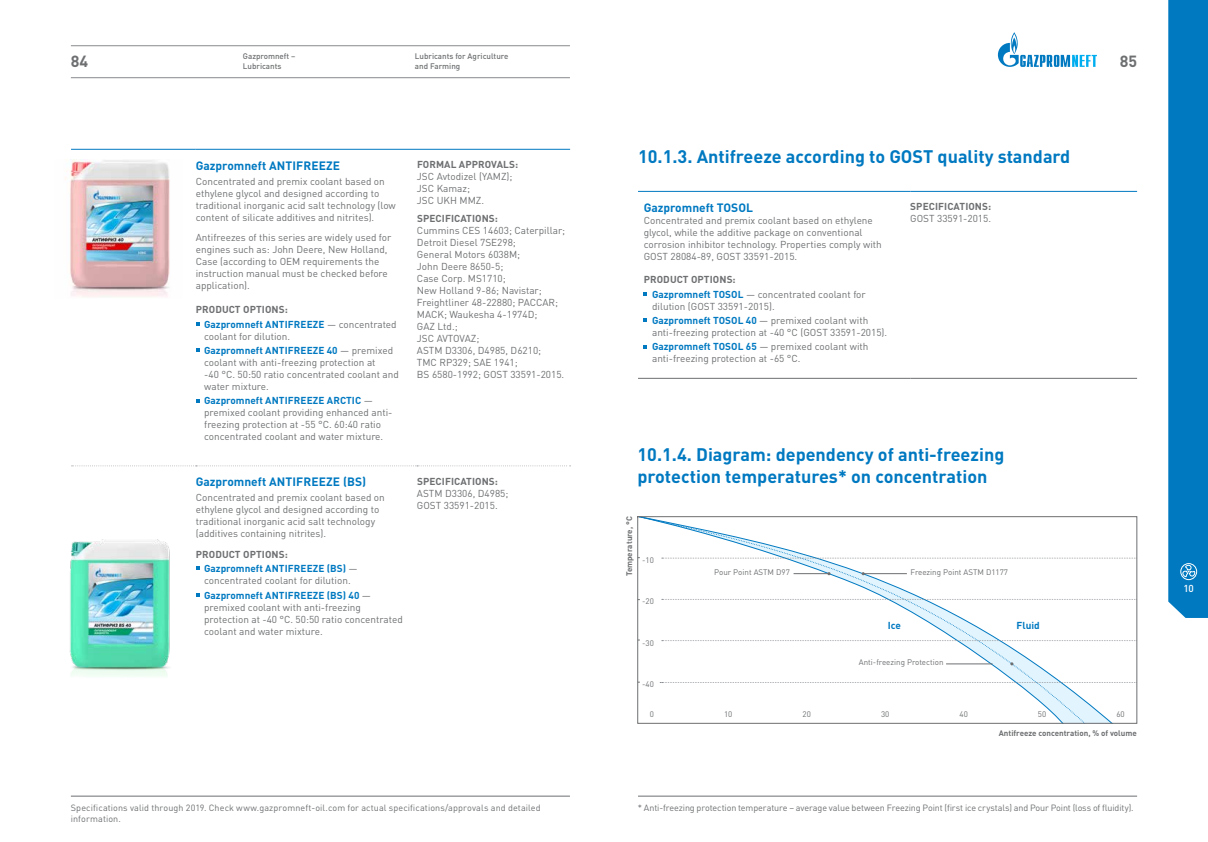
<style>
.page{position:relative;width:1208px;height:842px;background:#fff}
.page>*{position:absolute;margin:0;border:0;box-sizing:border-box;transform-origin:0 0}
.t1{font:700 18px/21.6px "DIN Pro";color:#0079c1}
.t2{font:700 16px "DIN Pro";color:#6d6f71}
.t3{font:700 12px "DIN Pro";color:#0079c1}
.t4{font:10px/12px "DIN Pro";color:#6d6f71}
.t5{font:700 10px/14.4px "DIN Pro";letter-spacing:.01em;color:#0079c1}
.t6{font:700 10px "DIN Pro";letter-spacing:.01em;color:#6d6f71}
.t7{font:500 10px "DIN Pro";color:#fff}
.t8{font:9px/11px "DIN Pro";letter-spacing:.005em;color:#6d6f71}
.t9{font:9px "DIN Pro";letter-spacing:-.015em;color:#6d6f71}
.t10{font:8px "DIN Pro";color:#6d6f71}
.t11{font:500 8px/9.6px "DIN Pro";color:#6d6f71}
.t12{font:700 8px "DIN Pro";color:#6d6f71}
.s1{color:#6d6f71}
.s2{font-weight:400;color:#6d6f71}
.s3{font-weight:700;color:#0079c1}
.s4{font-weight:700}
</style>
<div class="page">
<hr style="left:71px;top:796px;width:499px;height:1px;background:#6d6f71">
<hr style="left:638px;top:796px;width:499px;height:1px;background:#6d6f71">
<hr style="left:196px;top:149px;width:221px;height:1px;background:#0079c1">
<hr style="left:417px;top:149px;width:153px;height:1px;background:#0079c1">
<hr style="left:71px;top:149px;width:125px;height:1px;background:#0079c1">
<svg style="left:72px;top:465px;width:498px;height:1px"></svg>
<svg style="left:196px;top:322px;width:3px;height:4px"></svg>
<svg style="left:196px;top:348px;width:3px;height:4px"></svg>
<img style="left:65px;top:159px;width:105px;height:138px">
<img style="left:69px;top:539px;width:101px;height:137px">
<hr style="left:638px;top:191px;width:272px;height:1px;background:#0079c1">
<hr style="left:910px;top:191px;width:227px;height:1px;background:#0079c1">
<hr style="left:638px;top:378px;width:272px;height:1px;background:#6d6f71">
<hr style="left:910px;top:378px;width:227px;height:1px;background:#6d6f71">
<svg style="left:643px;top:292px;width:4px;height:4px"></svg>
<svg style="left:643px;top:318px;width:4px;height:4px"></svg>
<svg style="left:643px;top:345px;width:4px;height:3px"></svg>
<svg style="left:637px;top:516px;width:500px;height:207px"></svg>
<svg style="left:998px;top:32px;width:99px;height:35px"></svg>
<div style="left:1168px;top:0;width:40px;height:618px;background:#0079c1"></div>
<hr style="left:71px;top:45px;width:499px;height:1px;background:#888a8d">
<hr style="left:71px;top:77px;width:499px;height:1px;background:#888a8d">
<p class="t11" style="left:243px;top:51px;width:54px">Gazpromneft –</p>
<p class="t11" style="left:415px;top:51px;width:95px">Lubricants for Agriculture and Farming</p>
<h2 class="t2" style="left:71px;top:50px;width:19px">84</h2>
<p class="t11" style="left:243px;top:61px;width:40px">Lubricants</p>
<h2 class="t2" style="left:1119px;top:50px;width:19px">85</h2>
<p class="t3" style="left:196px;top:157px;width:146px">Gazpromneft ANTIFREEZE</p>
<p class="t4" style="left:196px;top:175px;width:202px">Concentrated and premix coolant based on ethylene glycol and designed according to traditional inorganic acid salt technology (low content of silicate additives and nitrites).</p>
<p class="t4" style="left:196px;top:231px;width:197px">Antifreezes of this series are widely used for engines such as: John Deere, New Holland, Case (according to OEM requirements the instruction manual must be checked before application).</p>
<p class="t5" style="left:204px;top:302px;width:194px;text-indent:-8px"><span class="s1">PRODUCT OPTIONS:<br></span>Gazpromneft ANTIFREEZE <span class="s2">— concentrated</span></p>
<p class="t4" style="left:204px;top:328px;width:190px;line-height:14.4px">coolant for dilution.<br><span class="s3">Gazpromneft ANTIFREEZE 40</span> — premixed</p>
<p class="t4" style="left:204px;top:356px;width:196px">coolant with anti-freezing protection at<br>-40 °С. 50:50 ratio concentrated coolant and water mixture.</p>
<p class="t4" style="left:204px;top:394px;width:190px"><span class="s3">Gazpromneft ANTIFREEZE ARCTIC</span> — premixed coolant providing enhanced anti&shy;freezing protection at -55 °C. 60:40 ratio concentrated coolant and water mixture.</p>
<p class="t3" style="left:196px;top:474px;width:172px">Gazpromneft ANTIFREEZE (BS)</p>
<p class="t4" style="left:196px;top:491px;width:190px">Concentrated and premix coolant based on ethylene glycol and designed according to traditional inorganic acid salt technology (additives containing nitrites).</p>
<p class="t5" style="left:204px;top:546px;width:155px;text-indent:-8px"><span class="s1">PRODUCT OPTIONS:<br></span>Gazpromneft ANTIFREEZE (BS) <span class="s2">—</span></p>
<p class="t4" style="left:204px;top:573px;width:168px;line-height:14.4px">concentrated coolant for dilution.<br><span class="s3">Gazpromneft ANTIFREEZE (BS) 40</span> —</p>
<p class="t4" style="left:204px;top:600px;width:200px">premixed coolant with anti-freezing protection at -40 °C. 50:50 ratio concentrated coolant and water mixture.</p>
<p class="t6" style="left:417px;top:158px;width:103px">FORMAL APPROVALS:</p>
<p class="t4" style="left:417px;top:170px;width:97px">JSC Avtodizel (YAMZ);<br>JSC Kamaz;<br>JSC UKH MMZ.</p>
<p class="t6" style="left:417px;top:212px;width:82px">SPECIFICATIONS:</p>
<p class="t4" style="left:417px;top:224px;width:150px">Cummins CES 14603; Caterpillar;<br>Detroit Diesel 7SE298;<br>General Motors 6038M;<br>John Deere 8650-5;<br>Case Corp. MS1710;<br>New Holland 9-86; Navistar;<br>Freightliner 48-22880; PACCAR;<br>MACK; Waukesha 4-1974D;<br>GAZ Ltd.;<br>JSC AVTOVAZ;<br>ASTM D3306, D4985, D6210;<br>TMC RP329; SAE 1941;<br>BS 6580-1992; GOST 33591-2015.</p>
<p class="t6" style="left:417px;top:474px;width:82px">SPECIFICATIONS:</p>
<p class="t4" style="left:417px;top:487px;width:93px">ASTM D3306, D4985;<br>GOST 33591-2015.</p>
<h1 class="t1" style="left:638px;top:144px;width:434px">10.1.3. Antifreeze according to GOST quality standard</h1>
<p class="t3" style="left:643px;top:199px;width:111px">Gazpromneft TOSOL</p>
<p class="t4" style="left:643px;top:214px;width:240px">Concentrated and premix coolant based on ethylene glycol, while the additive package on conventional corrosion inhibitor technology. Properties comply with GOST 28084-89, GOST 33591-2015.</p>
<p class="t4" style="left:652px;top:272px;width:215px;line-height:14.4px;text-indent:-8px"><span class="s4">PRODUCT OPTIONS:<br></span><span class="s3">Gazpromneft TOSOL</span> — concentrated coolant for</p>
<p class="t4" style="left:652px;top:298px;width:218px;line-height:14.4px">dilution (GOST 33591-2015).<br><span class="s3">Gazpromneft TOSOL 40</span> — premixed coolant with</p>
<p class="t4" style="left:652px;top:325px;width:237px;line-height:14.4px">anti-freezing protection at -40 °C (GOST 33591-2015).<br><span class="s3">Gazpromneft TOSOL 65</span> — premixed coolant with</p>
<p class="t4" style="left:652px;top:352px;width:150px">anti-freezing protection at -65 °C.</p>
<p class="t6" style="left:910px;top:200px;width:82px">SPECIFICATIONS:</p>
<p class="t4" style="left:910px;top:212px;width:82px">GOST 33591-2015.</p>
<h1 class="t1" style="left:637px;top:443px;width:368px">10.1.4. Diagram: dependency of anti-freezing protection temperatures* on concentration</h1>
<p class="t12" style="left:624px;top:576px;width:62px;rotate:-90deg">Temperature, °C</p>
<p class="t10" style="left:642px;top:554px;width:13px">-10</p>
<p class="t10" style="left:642px;top:596px;width:13px">-20</p>
<p class="t10" style="left:642px;top:637px;width:13px">-30</p>
<p class="t10" style="left:642px;top:679px;width:13px">-40</p>
<p class="t10" style="left:714px;top:567px;width:77px">Pour Point ASTM D97</p>
<p class="t10" style="left:910px;top:567px;width:99px">Freezing Point ASTM D1177</p>
<p class="t5" style="left:887px;top:618px;width:15px">Ice</p>
<p class="t5" style="left:1016px;top:618px;width:25px">Fluid</p>
<p class="t10" style="left:859px;top:657px;width:86px">Anti-freezing Protection</p>
<p class="t10" style="left:650px;top:709px;width:6px">0</p>
<p class="t10" style="left:724px;top:709px;width:10px">10</p>
<p class="t10" style="left:802px;top:709px;width:10px">20</p>
<p class="t10" style="left:881px;top:709px;width:10px">30</p>
<p class="t10" style="left:959px;top:709px;width:10px">40</p>
<p class="t10" style="left:1038px;top:709px;width:10px">50</p>
<p class="t10" style="left:1116px;top:709px;width:10px">60</p>
<p class="t12" style="left:998px;top:727px;width:139px">Antifreeze concentration, % of volume</p>
<p class="t8" style="left:71px;top:802px;width:471px">Specifications valid through 2019. Check www.gazpromneft-oil.com for actual specifications/approvals and detailed information.</p>
<p class="t9" style="left:638px;top:802px;width:497px">* Anti-freezing protection temperature – average value between Freezing Point (first ice crystals) and Pour Point (loss of fluidity).</p>
<p class="t7" style="left:1183px;top:581px;width:12px">10</p>
</div>
